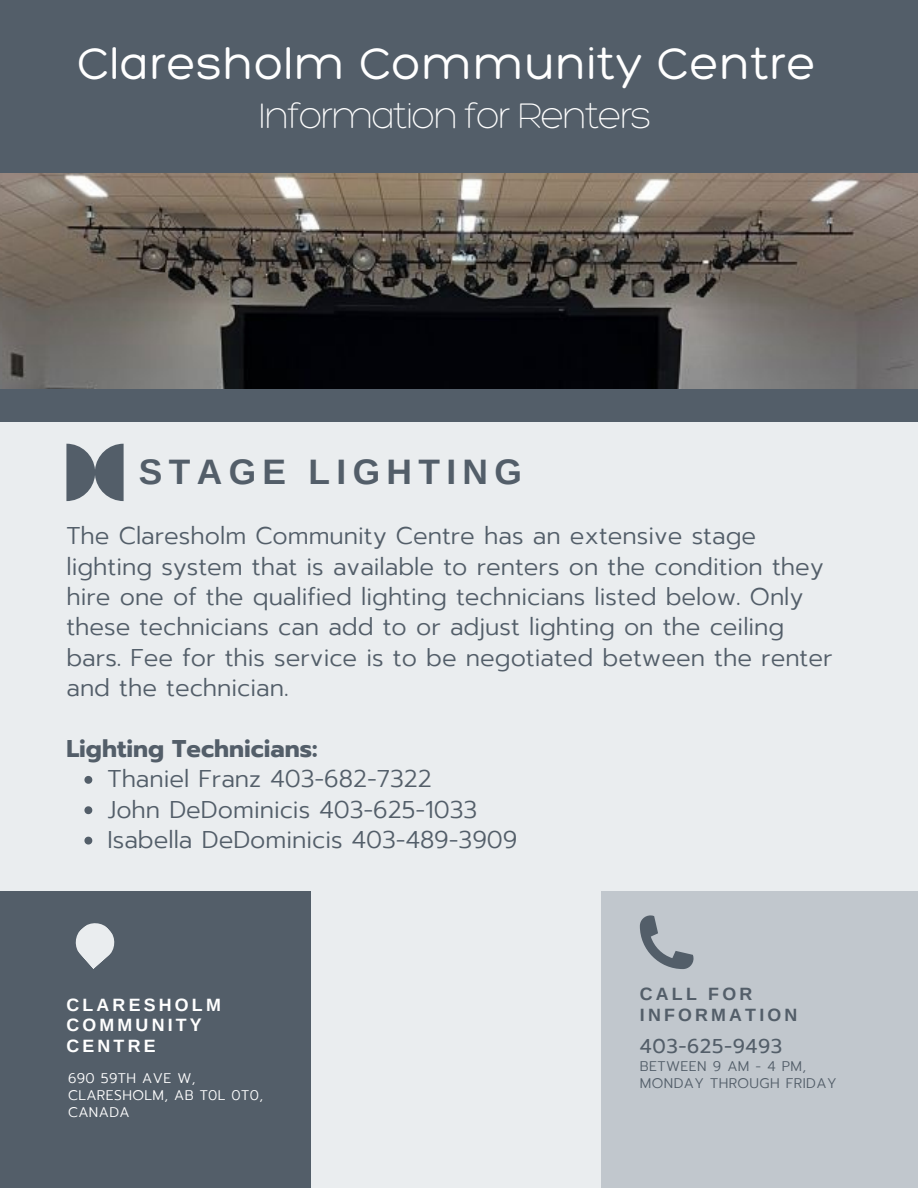
<style>
.page{position:relative;width:918px;height:1188px;background:#eaedef}
.page>*{position:absolute;margin:0;border:0;box-sizing:border-box;transform-origin:0 0}
.t1{font:300 47.7px "Hero";letter-spacing:.01em;color:#fff}
.t2{font:300 38.55px "Hero";letter-spacing:-.055em;color:#fff}
.t3{font:700 35.4px "Arimo";letter-spacing:.18em;color:#535e69}
.t4{font:300 24.15px/30.3px "Prompt";color:#535e69}
.t5{font:700 24.15px "Prompt";color:#535e69}
.t6{font:19.95px "Prompt";letter-spacing:.03em;color:#535e69}
.t7{font:700 17.85px/20.5px "Arimo";letter-spacing:.18em;color:#fff}
.t8{font:700 17.85px/20.5px "Arimo";letter-spacing:.18em;color:#535e69}
.t9{font:300 13.95px/17.5px "Prompt";letter-spacing:.03em;color:#fff}
.t10{font:300 13.95px/16.8px "Prompt";letter-spacing:.03em;color:#535e69}
</style>
<div class="page">
<svg style="left:66px;top:444px;width:58px;height:57px"></svg>
<div style="left:0;top:892px;width:310px;height:296px;background:#535e69"></div>
<div style="left:601px;top:892px;width:317px;height:296px;background:#c1c7cd"></div>
<svg style="left:75px;top:923px;width:40px;height:46px"></svg>
<svg style="left:640px;top:915px;width:54px;height:54px"></svg>
<div style="left:0;top:0;width:918px;height:421px;background:#535e69"></div>
<img style="left:0;top:173px;width:918px;height:215px">
<svg style="left:84px;top:776px;width:8px;height:8px"></svg>
<svg style="left:84px;top:806px;width:8px;height:8px"></svg>
<svg style="left:84px;top:837px;width:8px;height:8px"></svg>
<p class="t1" style="left:77px;top:33px;width:740px">Claresholm Community Centre</p>
<p class="t2" style="left:258px;top:91px;width:395px">Information for Renters</p>
<p class="t3" style="left:139px;top:452px;width:385px">STAGE LIGHTING</p>
<p class="t4" style="left:66px;top:521px;width:768px">The Claresholm Community Centre has an extensive stage lighting system that is available to renters on the condition they hire one of the qualified lighting technicians listed below. Only these technicians can add to or adjust lighting on the ceiling bars. Fee for this service is to be negotiated between the renter and the technician.</p>
<p class="t5" style="left:66px;top:730px;width:253px">Lighting Technicians:</p>
<p class="t4" style="left:108px;top:764px;width:326px">Thaniel Franz 403-682-7322</p>
<p class="t4" style="left:108px;top:794px;width:371px">John DeDominicis 403-625-1033</p>
<p class="t4" style="left:108px;top:825px;width:411px">Isabella DeDominicis 403-489-3909</p>
<p class="t7" style="left:66px;top:994px;width:156px">CLARESHOLM<br>COMMUNITY<br>CENTRE</p>
<p class="t9" style="left:68px;top:1069px;width:197px">690 59TH AVE W,<br>CLARESHOLM, AB T0L 0T0,<br>CANADA</p>
<p class="t8" style="left:640px;top:984px;width:159px">CALL FOR<br>INFORMATION</p>
<p class="t6" style="left:640px;top:1031px;width:144px">403-625-9493</p>
<p class="t10" style="left:640px;top:1058px;width:198px">BETWEEN 9 AM - 4 PM,<br>MONDAY THROUGH FRIDAY</p>
</div>
